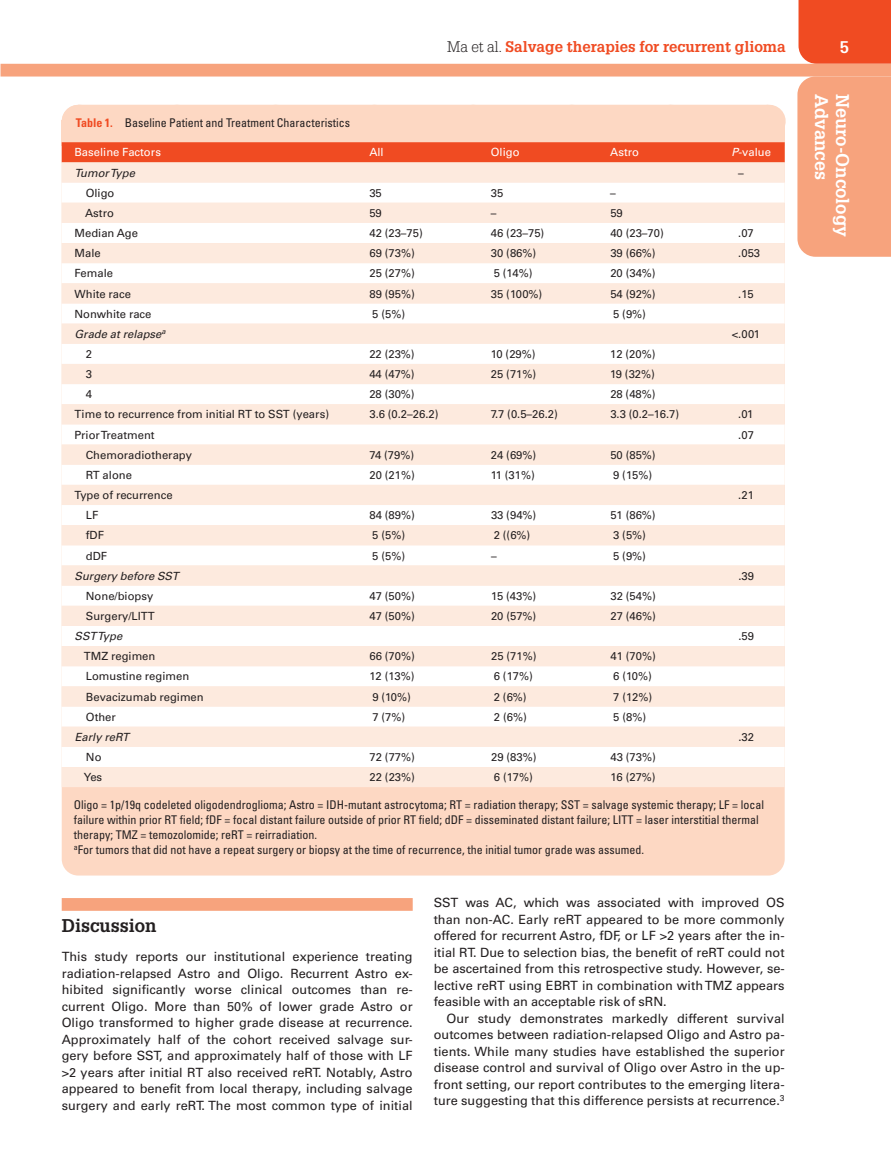
<style>
.page{position:relative;width:891px;height:1175px;background:#fff}
.page>*{position:absolute;margin:0;border:0;box-sizing:border-box;transform-origin:0 0}
.t1{font:700 18px "Glypha LT Std";color:#fff}
.t2{font:700 18px "Glypha LT Std";color:#231f20}
.t3{font:700 16.5px "Glypha LT Std";color:#fff}
.t4{font:700 15px "Glypha LT Std";color:#f04b22}
.t5{font:12.75px/16.5px "Univers LT Std";color:#231f20;text-align:justify}
.t6{font:condensed 12px/15px "Univers LT Std";color:#231f20}
.t7{font:11.25px "Univers LT Std";color:#231f20}
.t8{font:italic 11.25px "Univers LT Std";color:#231f20}
.t9{font:11.25px "Univers LT Std";color:#fff}
.s1{font-weight:300;color:#231f20}
.s2{font-weight:700;color:#f04b22}
.s3{font-style:italic}
</style>
<div class="page">
<div style="left:799px;top:0;width:92px;height:64px;background:#f04b22"></div>
<div style="left:1px;top:64px;width:890px;height:12px;background:#f7a37d"></div>
<div style="left:797px;top:76px;width:94px;height:181px;background:#f7a37d"></div>
<div style="left:62px;top:898px;width:351px;height:12px;background:#f7a37d"></div>
<div style="left:62px;top:105px;width:723px;height:770px;background:#fdd8c3;border-radius:17px"></div>
<svg style="left:62px;top:105px;width:723px;height:57px"></svg>
<div style="left:62px;top:162px;width:723px;height:625px;background:#fdeade"></div>
<svg style="left:62px;top:182px;width:723px;height:585px;background:#fef4ee"></svg>
<p class="t4" style="left:447px;top:37px;width:340px"><span class="s1">Ma et al.</span> Salvage therapies for recurrent glioma</p>
<p class="t3" style="left:840px;top:37px;width:11px">5</p>
<h1 class="t1" style="left:833px;top:94px;width:88px;rotate:90deg">Advances</h1>
<h1 class="t1" style="left:854px;top:94px;width:145px;rotate:90deg">Neuro-Oncology</h1>
<p class="t6" style="left:76px;top:115px;width:276px"><span class="s2">Table 1.</span> Baseline Patient and Treatment Characteristics</p>
<p class="t9" style="left:74px;top:146px;width:88px">Baseline Factors</p>
<p class="t9" style="left:369px;top:146px;width:16px">All</p>
<p class="t9" style="left:491px;top:146px;width:30px">Oligo</p>
<p class="t9" style="left:610px;top:146px;width:30px">Astro</p>
<p class="t9" style="left:732px;top:146px;width:41px"><span class="s3">P</span>-value</p>
<p class="t8" style="left:74px;top:166px;width:62px">Tumor Type</p>
<p class="t7" style="left:738px;top:166px;width:7px">–</p>
<p class="t7" style="left:86px;top:186px;width:30px">Oligo</p>
<p class="t7" style="left:369px;top:186px;width:14px">35</p>
<p class="t7" style="left:491px;top:186px;width:14px">35</p>
<p class="t7" style="left:610px;top:186px;width:7px">–</p>
<p class="t7" style="left:85px;top:206px;width:30px">Astro</p>
<p class="t7" style="left:369px;top:206px;width:14px">59</p>
<p class="t7" style="left:491px;top:206px;width:7px">–</p>
<p class="t7" style="left:610px;top:206px;width:14px">59</p>
<p class="t7" style="left:75px;top:226px;width:65px">Median Age</p>
<p class="t7" style="left:369px;top:226px;width:55px">42 (23–75)</p>
<p class="t7" style="left:491px;top:226px;width:55px">46 (23–75)</p>
<p class="t7" style="left:610px;top:226px;width:55px">40 (23–70)</p>
<p class="t7" style="left:738px;top:226px;width:17px">.07</p>
<p class="t7" style="left:75px;top:246px;width:28px">Male</p>
<p class="t7" style="left:369px;top:246px;width:47px">69 (73%)</p>
<p class="t7" style="left:491px;top:246px;width:47px">30 (86%)</p>
<p class="t7" style="left:610px;top:246px;width:47px">39 (66%)</p>
<p class="t7" style="left:738px;top:246px;width:23px">.053</p>
<p class="t7" style="left:75px;top:267px;width:40px">Female</p>
<p class="t7" style="left:369px;top:267px;width:47px">25 (27%)</p>
<p class="t7" style="left:494px;top:267px;width:40px">5 (14%)</p>
<p class="t7" style="left:610px;top:267px;width:47px">20 (34%)</p>
<p class="t7" style="left:75px;top:287px;width:58px">White race</p>
<p class="t7" style="left:369px;top:287px;width:47px">89 (95%)</p>
<p class="t7" style="left:491px;top:287px;width:53px">35 (100%)</p>
<p class="t7" style="left:610px;top:287px;width:47px">54 (92%)</p>
<p class="t7" style="left:738px;top:287px;width:17px">.15</p>
<p class="t7" style="left:75px;top:307px;width:78px">Nonwhite race</p>
<p class="t7" style="left:372px;top:307px;width:34px">5 (5%)</p>
<p class="t7" style="left:613px;top:307px;width:34px">5 (9%)</p>
<p class="t8" style="left:75px;top:327px;width:92px">Grade at relapse<sup>a</sup></p>
<p class="t7" style="left:732px;top:327px;width:30px">&lt;.001</p>
<p class="t7" style="left:86px;top:347px;width:8px">2</p>
<p class="t7" style="left:369px;top:347px;width:47px">22 (23%)</p>
<p class="t7" style="left:491px;top:347px;width:46px">10 (29%)</p>
<p class="t7" style="left:610px;top:347px;width:47px">12 (20%)</p>
<p class="t7" style="left:86px;top:367px;width:8px">3</p>
<p class="t7" style="left:369px;top:367px;width:47px">44 (47%)</p>
<p class="t7" style="left:491px;top:367px;width:47px">25 (71%)</p>
<p class="t7" style="left:610px;top:367px;width:46px">19 (32%)</p>
<p class="t7" style="left:86px;top:387px;width:8px">4</p>
<p class="t7" style="left:369px;top:387px;width:47px">28 (30%)</p>
<p class="t7" style="left:610px;top:387px;width:47px">28 (48%)</p>
<p class="t7" style="left:75px;top:408px;width:256px">Time to recurrence from initial RT to SST (years)</p>
<p class="t7" style="left:369px;top:408px;width:71px">3.6 (0.2–26.2)</p>
<p class="t7" style="left:491px;top:408px;width:68px">7.7 (0.5–26.2)</p>
<p class="t7" style="left:610px;top:408px;width:70px">3.3 (0.2–16.7)</p>
<p class="t7" style="left:738px;top:408px;width:17px">.01</p>
<p class="t7" style="left:75px;top:428px;width:82px">Prior Treatment</p>
<p class="t7" style="left:738px;top:428px;width:17px">.07</p>
<p class="t7" style="left:86px;top:448px;width:108px">Chemoradiotherapy</p>
<p class="t7" style="left:369px;top:448px;width:46px">74 (79%)</p>
<p class="t7" style="left:491px;top:448px;width:47px">24 (69%)</p>
<p class="t7" style="left:610px;top:448px;width:47px">50 (85%)</p>
<p class="t7" style="left:86px;top:468px;width:48px">RT alone</p>
<p class="t7" style="left:369px;top:468px;width:47px">20 (21%)</p>
<p class="t7" style="left:491px;top:468px;width:45px">11 (31%)</p>
<p class="t7" style="left:613px;top:468px;width:40px">9 (15%)</p>
<p class="t7" style="left:75px;top:488px;width:100px">Type of recurrence</p>
<p class="t7" style="left:738px;top:488px;width:17px">.21</p>
<p class="t7" style="left:86px;top:508px;width:14px">LF</p>
<p class="t7" style="left:369px;top:508px;width:47px">84 (89%)</p>
<p class="t7" style="left:491px;top:508px;width:47px">33 (94%)</p>
<p class="t7" style="left:610px;top:508px;width:47px">51 (86%)</p>
<p class="t7" style="left:86px;top:528px;width:20px">fDF</p>
<p class="t7" style="left:372px;top:528px;width:34px">5 (5%)</p>
<p class="t7" style="left:494px;top:528px;width:38px">2 ((6%)</p>
<p class="t7" style="left:613px;top:528px;width:34px">3 (5%)</p>
<p class="t7" style="left:86px;top:549px;width:23px">dDF</p>
<p class="t7" style="left:372px;top:549px;width:34px">5 (5%)</p>
<p class="t7" style="left:491px;top:549px;width:7px">–</p>
<p class="t7" style="left:613px;top:549px;width:34px">5 (9%)</p>
<p class="t8" style="left:75px;top:569px;width:106px">Surgery before SST</p>
<p class="t7" style="left:738px;top:569px;width:17px">.39</p>
<p class="t7" style="left:86px;top:589px;width:69px">None/biopsy</p>
<p class="t7" style="left:370px;top:589px;width:47px">47 (50%)</p>
<p class="t7" style="left:491px;top:589px;width:47px">15 (43%)</p>
<p class="t7" style="left:610px;top:589px;width:47px">32 (54%)</p>
<p class="t7" style="left:86px;top:609px;width:70px">Surgery/LITT</p>
<p class="t7" style="left:370px;top:609px;width:47px">47 (50%)</p>
<p class="t7" style="left:491px;top:609px;width:47px">20 (57%)</p>
<p class="t7" style="left:610px;top:609px;width:47px">27 (46%)</p>
<p class="t8" style="left:75px;top:629px;width:49px">SST Type</p>
<p class="t7" style="left:738px;top:629px;width:17px">.59</p>
<p class="t7" style="left:84px;top:649px;width:73px">TMZ regimen</p>
<p class="t7" style="left:370px;top:649px;width:47px">66 (70%)</p>
<p class="t7" style="left:491px;top:649px;width:47px">25 (71%)</p>
<p class="t7" style="left:610px;top:649px;width:47px">41 (70%)</p>
<p class="t7" style="left:86px;top:670px;width:105px">Lomustine regimen</p>
<p class="t7" style="left:370px;top:670px;width:46px">12 (13%)</p>
<p class="t7" style="left:494px;top:670px;width:40px">6 (17%)</p>
<p class="t7" style="left:613px;top:670px;width:40px">6 (10%)</p>
<p class="t7" style="left:86px;top:690px;width:119px">Bevacizumab regimen</p>
<p class="t7" style="left:372px;top:690px;width:40px">9 (10%)</p>
<p class="t7" style="left:494px;top:690px;width:34px">2 (6%)</p>
<p class="t7" style="left:613px;top:690px;width:40px">7 (12%)</p>
<p class="t7" style="left:86px;top:710px;width:32px">Other</p>
<p class="t7" style="left:372px;top:710px;width:34px">7 (7%)</p>
<p class="t7" style="left:494px;top:710px;width:34px">2 (6%)</p>
<p class="t7" style="left:613px;top:710px;width:34px">5 (8%)</p>
<p class="t8" style="left:75px;top:730px;width:56px">Early reRT</p>
<p class="t7" style="left:738px;top:730px;width:17px">.32</p>
<p class="t7" style="left:86px;top:750px;width:17px">No</p>
<p class="t7" style="left:370px;top:750px;width:47px">72 (77%)</p>
<p class="t7" style="left:491px;top:750px;width:47px">29 (83%)</p>
<p class="t7" style="left:611px;top:750px;width:47px">43 (73%)</p>
<p class="t7" style="left:84px;top:770px;width:20px">Yes</p>
<p class="t7" style="left:370px;top:770px;width:47px">22 (23%)</p>
<p class="t7" style="left:494px;top:770px;width:40px">6 (17%)</p>
<p class="t7" style="left:611px;top:770px;width:47px">16 (27%)</p>
<p class="t6" style="left:74px;top:797px;width:692px">Oligo = 1p/19q codeleted oligodendroglioma; Astro = IDH-mutant astrocytoma; RT = radiation therapy; SST = salvage systemic therapy; LF = local failure within prior RT field; fDF = focal distant failure outside of prior RT field; dDF = disseminated distant failure; LITT = laser interstitial thermal therapy; TMZ = temozolomide; reRT = reirradiation.<br><sup>a</sup>For tumors that did not have a repeat surgery or biopsy at the time of recurrence, the initial tumor grade was assumed.</p>
<h1 class="t2" style="left:62px;top:914px;width:96px">Discussion</h1>
<p class="t5" style="left:62px;top:948px;width:353px">This study reports our institutional experience treating radiation-relapsed Astro and Oligo. Recurrent Astro ex&shy;hibited significantly worse clinical outcomes than re&shy;current Oligo. More than 50% of lower grade Astro or Oligo transformed to higher grade disease at recurrence.<br>Approximately half of the cohort received salvage sur&shy;gery before SST, and approximately half of those with LF &gt;2 years after initial RT also received reRT. Notably, Astro appeared to benefit from local therapy, including salvage surgery and early reRT. The most common type of initial</p>
<p class="t5" style="left:434px;top:894px;width:353px">SST was AC, which was associated with improved OS than non-AC. Early reRT appeared to be more commonly offered for recurrent Astro, fDF, or LF &gt;2 years after the in&shy;itial RT. Due to selection bias, the benefit of reRT could not be ascertained from this retrospective study. However, se&shy;lective reRT using EBRT in combination with TMZ appears feasible with an acceptable risk of sRN.</p>
<p class="t5" style="left:434px;top:1010px;width:353px;text-indent:13px">Our study demonstrates markedly different survival outcomes between radiation-relapsed Oligo and Astro pa&shy;tients. While many studies have established the superior disease control and survival of Oligo over Astro in the up&shy;front setting, our report contributes to the emerging litera&shy;ture suggesting that this difference persists at recurrence.<sup>3</sup></p>
</div>
